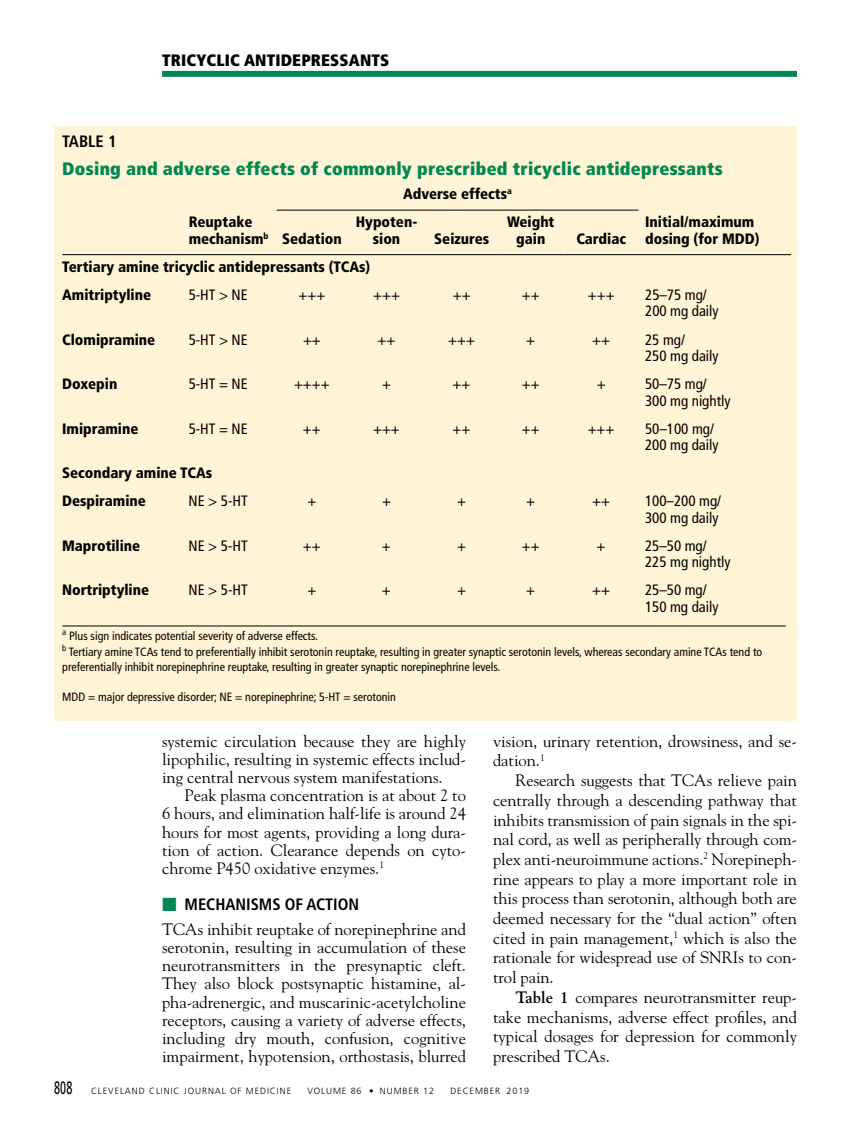
<style>
.page{position:relative;width:851px;height:1134px;background:#fff}
.page>*{position:absolute;margin:0;border:0;box-sizing:border-box;transform-origin:0 0}
.t1{font:900 condensed 18px "Frutiger LT Std";letter-spacing:.015em;color:#008752}
.t2{font:16.5px/19.6px "Goudy Std";color:#000;text-align:justify}
.t3{font:700 condensed 16.5px "Frutiger LT Std";color:#000}
.t4{font:900 condensed 16.5px "Frutiger LT Std";letter-spacing:.01em;color:#000}
.t5{font:900 condensed 15px/16.5px "Frutiger LT Std";color:#000}
.t6{font:condensed 15px/16.5px "Frutiger LT Std";color:#000}
.t7{font:condensed 12px/16.5px "Frutiger LT Std";color:#000}
.t8{font:300 9px "Frutiger LT Std";letter-spacing:.1em;color:#000}
.s1{font-family:"Universal Std Newswith Comm Pi";font-weight:400;font-stretch:normal;color:#008752}
.s2{font-weight:700}
.s3{font-weight:400;font-size:18px}
</style>
<div class="page">
<div style="left:162px;top:71px;width:634px;height:6px;background:#008752"></div>
<div style="left:54px;top:126px;width:742px;height:594px;background:#fff4d5"></div>
<hr style="left:276px;top:210px;width:72px;height:1px;background:#000">
<hr style="left:348px;top:210px;width:77px;height:1px;background:#000">
<hr style="left:425px;top:210px;width:73px;height:1px;background:#000">
<hr style="left:498px;top:210px;width:65px;height:1px;background:#000">
<hr style="left:563px;top:210px;width:75px;height:1px;background:#000">
<hr style="left:62px;top:254px;width:121px;height:1px;background:#000">
<hr style="left:183px;top:254px;width:93px;height:1px;background:#000">
<hr style="left:276px;top:254px;width:72px;height:1px;background:#000">
<hr style="left:348px;top:254px;width:77px;height:1px;background:#000">
<hr style="left:425px;top:254px;width:73px;height:1px;background:#000">
<hr style="left:498px;top:254px;width:65px;height:1px;background:#000">
<hr style="left:563px;top:254px;width:76px;height:1px;background:#000">
<hr style="left:639px;top:254px;width:152px;height:1px;background:#000">
<hr style="left:62px;top:626px;width:723px;height:1px;background:#000">
<p class="t4" style="left:162px;top:51px;width:229px">TRICYCLIC ANTIDEPRESSANTS</p>
<p class="t3" style="left:62px;top:131px;width:56px">TABLE 1</p>
<p class="t1" style="left:62px;top:158px;width:662px">Dosing and adverse effects of commonly prescribed tricyclic antidepressants</p>
<p class="t5" style="left:189px;top:214px;width:81px">Reuptake mechanism<sup>b</sup></p>
<p class="t5" style="left:403px;top:186px;width:110px">Adverse effects<sup>a</sup></p>
<p class="t5" style="left:507px;top:214px;width:49px;text-align:center">Weight gain</p>
<p class="t5" style="left:645px;top:214px;width:111px">Initial/maximum</p>
<p class="t5" style="left:356px;top:214px;width:63px;text-align:center">Hypoten&shy;sion</p>
<p class="t5" style="left:282px;top:230px;width:61px">Sedation</p>
<p class="t5" style="left:645px;top:230px;width:116px">dosing (for MDD)</p>
<p class="t5" style="left:434px;top:230px;width:56px">Seizures</p>
<p class="t5" style="left:576px;top:230px;width:51px">Cardiac</p>
<p class="t5" style="left:62px;top:253px;width:309px;line-height:28px">Tertiary amine tricyclic antidepressants (TCAs)<br>Amitriptyline</p>
<p class="t6" style="left:189px;top:287px;width:60px">5-HT &gt; NE</p>
<p class="t6" style="left:298px;top:287px;width:28px">+++</p>
<p class="t6" style="left:373px;top:287px;width:28px">+++</p>
<p class="t6" style="left:452px;top:287px;width:19px">++</p>
<p class="t6" style="left:522px;top:287px;width:19px">++</p>
<p class="t6" style="left:587px;top:287px;width:28px">+++</p>
<p class="t6" style="left:645px;top:287px;width:75px">25–75 mg/<br>200 mg daily</p>
<p class="t5" style="left:62px;top:331px;width:95px">Clomipramine</p>
<p class="t6" style="left:189px;top:331px;width:60px">5-HT &gt; NE</p>
<p class="t6" style="left:303px;top:331px;width:19px">++</p>
<p class="t6" style="left:377px;top:331px;width:19px">++</p>
<p class="t6" style="left:448px;top:331px;width:28px">+++</p>
<p class="t6" style="left:526px;top:331px;width:10px">+</p>
<p class="t6" style="left:592px;top:331px;width:19px">++</p>
<p class="t6" style="left:645px;top:331px;width:75px">25 mg/<br>250 mg daily</p>
<p class="t5" style="left:62px;top:376px;width:57px">Doxepin</p>
<p class="t6" style="left:189px;top:376px;width:60px">5-HT = NE</p>
<p class="t6" style="left:294px;top:376px;width:37px">++++</p>
<p class="t6" style="left:382px;top:376px;width:11px">+</p>
<p class="t6" style="left:452px;top:376px;width:19px">++</p>
<p class="t6" style="left:522px;top:376px;width:19px">++</p>
<p class="t6" style="left:596px;top:376px;width:10px">+</p>
<p class="t6" style="left:645px;top:376px;width:87px">50–75 mg/<br>300 mg nightly</p>
<p class="t5" style="left:62px;top:420px;width:78px">Imipramine</p>
<p class="t6" style="left:189px;top:420px;width:60px">5-HT = NE</p>
<p class="t6" style="left:303px;top:420px;width:19px">++</p>
<p class="t6" style="left:373px;top:420px;width:28px">+++</p>
<p class="t6" style="left:452px;top:420px;width:19px">++</p>
<p class="t6" style="left:521px;top:420px;width:19px">++</p>
<p class="t6" style="left:587px;top:420px;width:28px">+++</p>
<p class="t6" style="left:645px;top:420px;width:75px">50–100 mg/<br>200 mg daily</p>
<p class="t5" style="left:62px;top:459px;width:152px;line-height:28px">Secondary amine TCAs<br>Despiramine</p>
<p class="t6" style="left:189px;top:493px;width:60px">NE &gt; 5-HT</p>
<p class="t6" style="left:307px;top:493px;width:10px">+</p>
<p class="t6" style="left:382px;top:493px;width:10px">+</p>
<p class="t6" style="left:457px;top:493px;width:10px">+</p>
<p class="t6" style="left:526px;top:493px;width:10px">+</p>
<p class="t6" style="left:592px;top:493px;width:19px">++</p>
<p class="t6" style="left:645px;top:493px;width:77px">100–200 mg/<br>300 mg daily</p>
<p class="t5" style="left:62px;top:537px;width:80px">Maprotiline</p>
<p class="t6" style="left:189px;top:537px;width:60px">NE &gt; 5-HT</p>
<p class="t6" style="left:303px;top:537px;width:19px">++</p>
<p class="t6" style="left:382px;top:537px;width:11px">+</p>
<p class="t6" style="left:457px;top:537px;width:10px">+</p>
<p class="t6" style="left:521px;top:537px;width:19px">++</p>
<p class="t6" style="left:596px;top:537px;width:10px">+</p>
<p class="t6" style="left:645px;top:537px;width:87px">25–50 mg/<br>225 mg nightly</p>
<p class="t5" style="left:62px;top:582px;width:88px">Nortriptyline</p>
<p class="t6" style="left:189px;top:582px;width:60px">NE &gt; 5-HT</p>
<p class="t6" style="left:307px;top:582px;width:10px">+</p>
<p class="t6" style="left:382px;top:582px;width:11px">+</p>
<p class="t6" style="left:457px;top:582px;width:10px">+</p>
<p class="t6" style="left:526px;top:582px;width:10px">+</p>
<p class="t6" style="left:592px;top:582px;width:19px">++</p>
<p class="t6" style="left:645px;top:582px;width:75px">25–50 mg/<br>150 mg daily</p>
<p class="t7" style="left:62px;top:628px;width:701px"><sup>a</sup> Plus sign indicates potential severity of adverse effects.<br><sup>b</sup> Tertiary amine TCAs tend to preferentially inhibit serotonin reuptake, resulting in greater synaptic serotonin levels, whereas secondary amine TCAs tend to</p>
<p class="t7" style="left:62px;top:659px;width:439px">preferentially inhibit norepinephrine reuptake, resulting in greater synaptic norepinephrine levels.</p>
<p class="t7" style="left:62px;top:689px;width:335px">MDD = major depressive disorder; NE = norepinephrine; 5-HT = serotonin</p>
<p class="t2" style="left:162px;top:732px;width:305px;line-height:18.1px">systemic circulation because they are highly lipophilic, resulting in systemic effects includ&shy;ing central nervous system manifestations.</p>
<p class="t2" style="left:162px;top:786px;width:305px;line-height:18.1px;text-indent:23px">Peak plasma concentration is at about 2 to 6 hours, and elimination half-life is around 24 hours for most agents, providing a long dura&shy;tion of action. Clearance depends on cyto&shy;chrome P450 oxidative enzymes.<sup>1</sup></p>
<p class="t3" style="left:162px;top:894px;width:198px"><span class="s1">■</span> MECHANISMS OF ACTION</p>
<p class="t2" style="left:162px;top:920px;width:305px;line-height:18.1px">TCAs inhibit reuptake of norepinephrine and serotonin, resulting in accumulation of these neurotransmitters in the presynaptic cleft.<br>They also block postsynaptic histamine, al&shy;pha-adrenergic, and muscarinic-acetylcholine receptors, causing a variety of adverse effects, including dry mouth, confusion, cognitive impairment, hypotension, orthostasis, blurred</p>
<p class="t2" style="left:493px;top:731px;width:305px">vision, urinary retention, drowsiness, and se&shy;dation.<sup>1</sup></p>
<p class="t2" style="left:493px;top:770px;width:305px;text-indent:23px">Research suggests that TCAs relieve pain centrally through a descending pathway that inhibits transmission of pain signals in the spi&shy;nal cord, as well as peripherally through com&shy;plex anti-neuroimmune actions.<sup>2</sup> Norepineph&shy;rine appears to play a more important role in this process than serotonin, although both are deemed necessary for the “dual action” often cited in pain management,<sup>1</sup> which is also the rationale for widespread use of SNRIs to con&shy;trol pain.</p>
<p class="t2" style="left:493px;top:987px;width:305px;text-indent:23px"><span class="s2">Table 1</span> compares neurotransmitter reup&shy;take mechanisms, adverse effect profiles, and typical dosages for depression for commonly prescribed TCAs.</p>
<p class="t8" style="left:54px;top:1085px;width:239px"><span class="s3">808</span> CLEVELAND CLINIC JOURNAL OF MEDICINE</p>
<p class="t8" style="left:307px;top:1085px;width:128px">VOLUME 86 • NUMBER 12</p>
<p class="t8" style="left:450px;top:1085px;width:80px">DECEMBER 2019</p>
</div>
